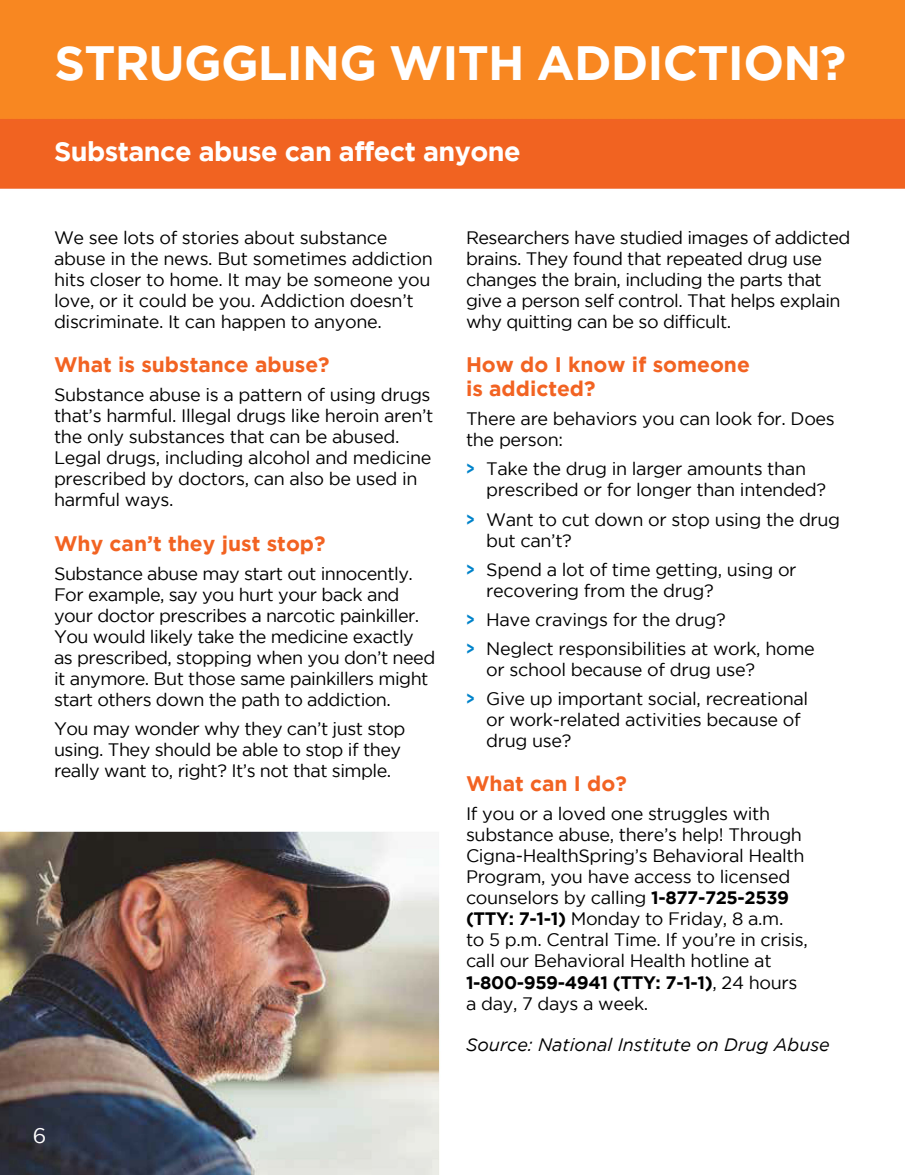
<style>
.page{position:relative;width:905px;height:1175px;background:#fff}
.page>*{position:absolute;margin:0;border:0;box-sizing:border-box;transform-origin:0 0}
.t1{font:700 48px "Gotham";letter-spacing:-.015em;color:#fff}
.t2{font:700 27px "Gotham";letter-spacing:-.02em;color:#fff}
.t3{font:700 21px/24px "Gotham";color:#f26322}
.t4{font:21px "Gotham";color:#fff}
.t5{font:18px/21px "Gotham";letter-spacing:-.02em;color:#000}
.t6{font:italic 18px "Gotham";color:#000}
.s1{font-weight:700;color:#0083ca}
.s2{font-weight:700}
</style>
<div class="page">
<img style="left:0;top:0;width:904px;height:1174px">
<p class="t1" style="left:54px;top:35px;width:793px">STRUGGLING WITH ADDICTION?</p>
<p class="t2" style="left:54px;top:135px;width:468px">Substance abuse can affect anyone</p>
<p class="t5" style="left:54px;top:227px;width:380px">We see lots of stories about substance abuse in the news. But sometimes addiction hits closer to home. It may be someone you love, or it could be you. Addiction doesn’t discriminate. It can happen to anyone.</p>
<p class="t3" style="left:54px;top:352px;width:277px">What is substance abuse?</p>
<p class="t5" style="left:54px;top:384px;width:381px">Substance abuse is a pattern of using drugs that’s harmful. Illegal drugs like heroin aren’t the only substances that can be abused.<br>Legal drugs, including alcohol and medicine prescribed by doctors, can also be used in harmful ways.</p>
<p class="t3" style="left:54px;top:530px;width:273px">Why can’t they just stop?</p>
<p class="t5" style="left:54px;top:562px;width:383px">Substance abuse may start out innocently.<br>For example, say you hurt your back and your doctor prescribes a narcotic painkiller.<br>You would likely take the medicine exactly as prescribed, stopping when you don’t need it anymore. But those same painkillers might start others down the path to addiction.</p>
<p class="t5" style="left:54px;top:717px;width:353px">You may wonder why they can’t just stop using. They should be able to stop if they really want to, right? It’s not that simple.</p>
<p class="t5" style="left:466px;top:227px;width:386px">Researchers have studied images of addicted brains. They found that repeated drug use changes the brain, including the parts that give a person self control. That helps explain</p>
<p class="t5" style="left:466px;top:311px;width:266px">why quitting can be so difficult.</p>
<p class="t3" style="left:466px;top:352px;width:285px">How do I know if someone is addicted?</p>
<p class="t5" style="left:466px;top:408px;width:370px">There are behaviors you can look for. Does the person:</p>
<p class="t5" style="left:486px;top:458px;width:341px;text-indent:-20px"><span class="s1">&gt;</span> Take the drug in larger amounts than prescribed or for longer than intended?</p>
<p class="t5" style="left:486px;top:508px;width:355px;text-indent:-20px"><span class="s1">&gt;</span> Want to cut down or stop using the drug but can’t?</p>
<p class="t5" style="left:486px;top:558px;width:312px;text-indent:-20px"><span class="s1">&gt;</span> Spend a lot of time getting, using or recovering from the drug?</p>
<p class="t5" style="left:466px;top:608px;width:261px"><span class="s1">&gt;</span> Have cravings for the drug?</p>
<p class="t5" style="left:486px;top:637px;width:330px;text-indent:-20px"><span class="s1">&gt;</span> Neglect responsibilities at work, home or school because of drug use?</p>
<p class="t5" style="left:466px;top:688px;width:344px"><span class="s1">&gt;</span> Give up important social, recreational</p>
<p class="t5" style="left:486px;top:709px;width:316px">or work-related activities because of</p>
<p class="t5" style="left:486px;top:730px;width:87px">drug use?</p>
<p class="t3" style="left:466px;top:771px;width:162px">What can I do?</p>
<p class="t5" style="left:466px;top:803px;width:343px">If you or a loved one struggles with substance abuse, there’s help! Through Cigna-HealthSpring’s Behavioral Health Program, you have access to licensed counselors by calling <span class="s2">1-877-725-2539 (TTY: 7-1-1)</span> Monday to Friday, 8 a.m.<br>to 5 p.m. Central Time. If you’re in crisis, call our Behavioral Health hotline at <span class="s2">1-800-959-4941 (TTY: 7-1-1)</span>, 24 hours a day, 7 days a week.</p>
<p class="t6" style="left:466px;top:1034px;width:365px">Source: National Institute on Drug Abuse</p>
<p class="t4" style="left:33px;top:1124px;width:15px">6</p>
</div>
